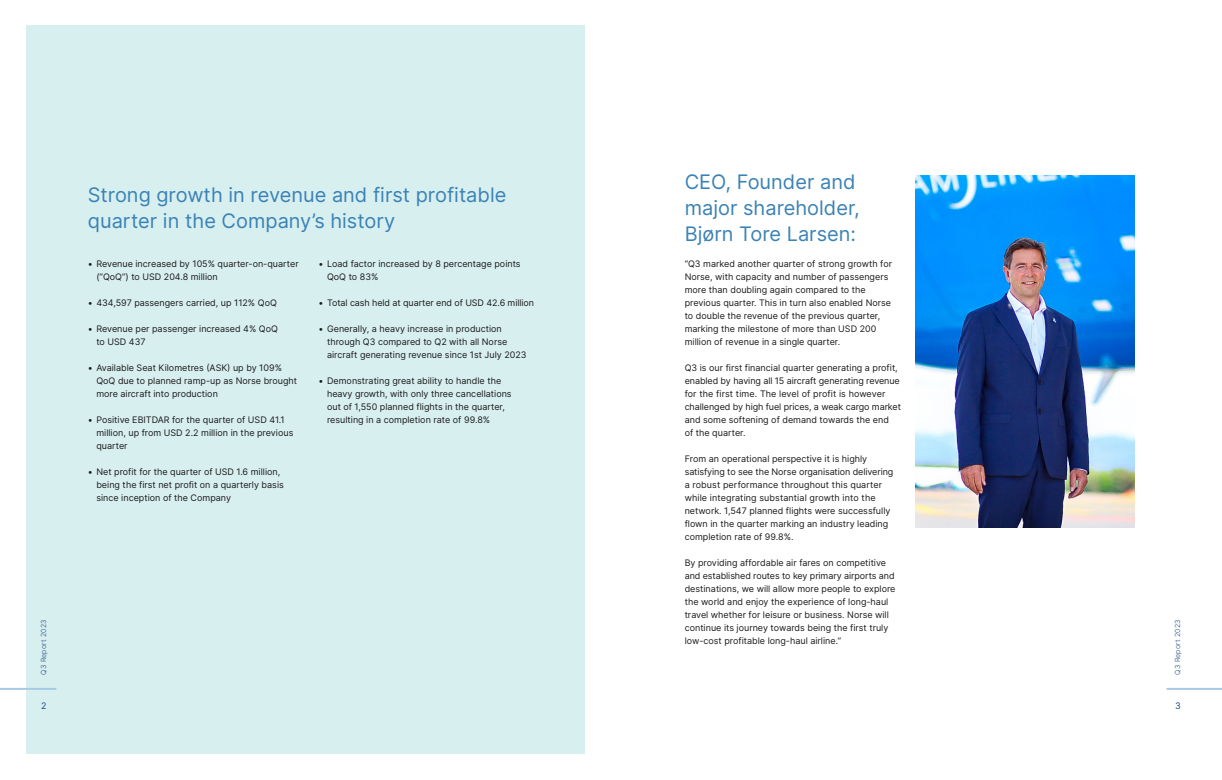
<style>
.page{position:relative;width:1222px;height:780px;background:#fff}
.page>*{position:absolute;margin:0;border:0;box-sizing:border-box;transform-origin:0 0}
.t1{font:20px/26px "Inter";color:#3a82b5}
.t2{font:9px/13px "Inter";color:#1a1a1a}
.t3{font:9px "Inter";color:#1b4a82}
.t4{font:300 7px "Inter";letter-spacing:.025em;color:#1b4a82}
</style>
<div class="page">
<div style="left:26px;top:26px;width:559px;height:728px;background:#d8eff0"></div>
<img style="left:915px;top:176px;width:219px;height:351px">
<hr style="left:1167px;top:687px;width:55px;height:2px;background:#a6c9e5">
<hr style="left:0;top:687px;width:56px;height:2px;background:#a6c9e5">
<h1 class="t1" style="left:88px;top:181px;width:420px">Strong growth in revenue and first profitable quarter in the Company’s history</h1>
<p class="t2" style="left:96px;top:257px;width:204px;text-indent:-9px">• Revenue increased by 105% quarter-on-quarter (“QoQ”) to USD 204.8 million</p>
<p class="t2" style="left:88px;top:296px;width:190px">• 434,597 passengers carried, up 112% QoQ</p>
<p class="t2" style="left:96px;top:322px;width:183px;text-indent:-9px">• Revenue per passenger increased 4% QoQ to USD 437</p>
<p class="t2" style="left:96px;top:361px;width:202px;text-indent:-9px">• Available Seat Kilometres (ASK) up by 109%<br>QoQ due to planned ramp-up as Norse brought more aircraft into production</p>
<p class="t2" style="left:96px;top:413px;width:198px;text-indent:-9px">• Positive EBITDAR for the quarter of USD 41.1 million, up from USD 2.2 million in the previous quarter</p>
<p class="t2" style="left:96px;top:465px;width:189px;text-indent:-9px">• Net profit for the quarter of USD 1.6 million, being the first net profit on a quarterly basis since inception of the Company</p>
<p class="t2" style="left:327px;top:257px;width:195px;text-indent:-9px">• Load factor increased by 8 percentage points<br>QoQ to 83%</p>
<p class="t2" style="left:319px;top:296px;width:217px">• Total cash held at quarter end of USD 42.6 million</p>
<p class="t2" style="left:327px;top:322px;width:201px;text-indent:-9px">• Generally, a heavy increase in production through Q3 compared to Q2 with all Norse aircraft generating revenue since 1st July 2023</p>
<p class="t2" style="left:327px;top:374px;width:186px;text-indent:-9px">• Demonstrating great ability to handle the heavy growth, with only three cancellations out of 1,550 planned flights in the quarter, resulting in a completion rate of 99.8%</p>
<p class="t4" style="left:39px;top:674px;width:57px;rotate:-90deg">Q3 Report 2023</p>
<h1 class="t1" style="left:685px;top:168px;width:177px">CEO, Founder and major shareholder,<br>Bjørn Tore Larsen:</h1>
<p class="t2" style="left:685px;top:257px;width:209px">“Q3 marked another quarter of strong growth for Norse, with capacity and number of passengers more than doubling again compared to the previous quarter. This in turn also enabled Norse to double the revenue of the previous quarter, marking the milestone of more than USD 200 million of revenue in a single quarter.</p>
<p class="t2" style="left:685px;top:361px;width:218px">Q3 is our first financial quarter generating a profit, enabled by having all 15 aircraft generating revenue for the first time. The level of profit is however challenged by high fuel prices, a weak cargo market and some softening of demand towards the end<br>of the quarter.</p>
<p class="t2" style="left:685px;top:452px;width:210px">From an operational perspective it is highly satisfying to see the Norse organisation delivering a robust performance throughout this quarter while integrating substantial growth into the network. 1,547 planned flights were successfully flown in the quarter marking an industry leading completion rate of 99.8%.</p>
<p class="t2" style="left:685px;top:556px;width:212px">By providing affordable air fares on competitive and established routes to key primary airports and destinations, we will allow more people to explore the world and enjoy the experience of long-haul travel whether for leisure or business. Norse will continue its journey towards being the first truly low-cost profitable long-haul airline.”</p>
<p class="t4" style="left:1172px;top:674px;width:57px;rotate:-90deg">Q3 Report 2023</p>
<p class="t3" style="left:41px;top:699px;width:7px">2</p>
<p class="t3" style="left:1175px;top:699px;width:7px">3</p>
</div>
